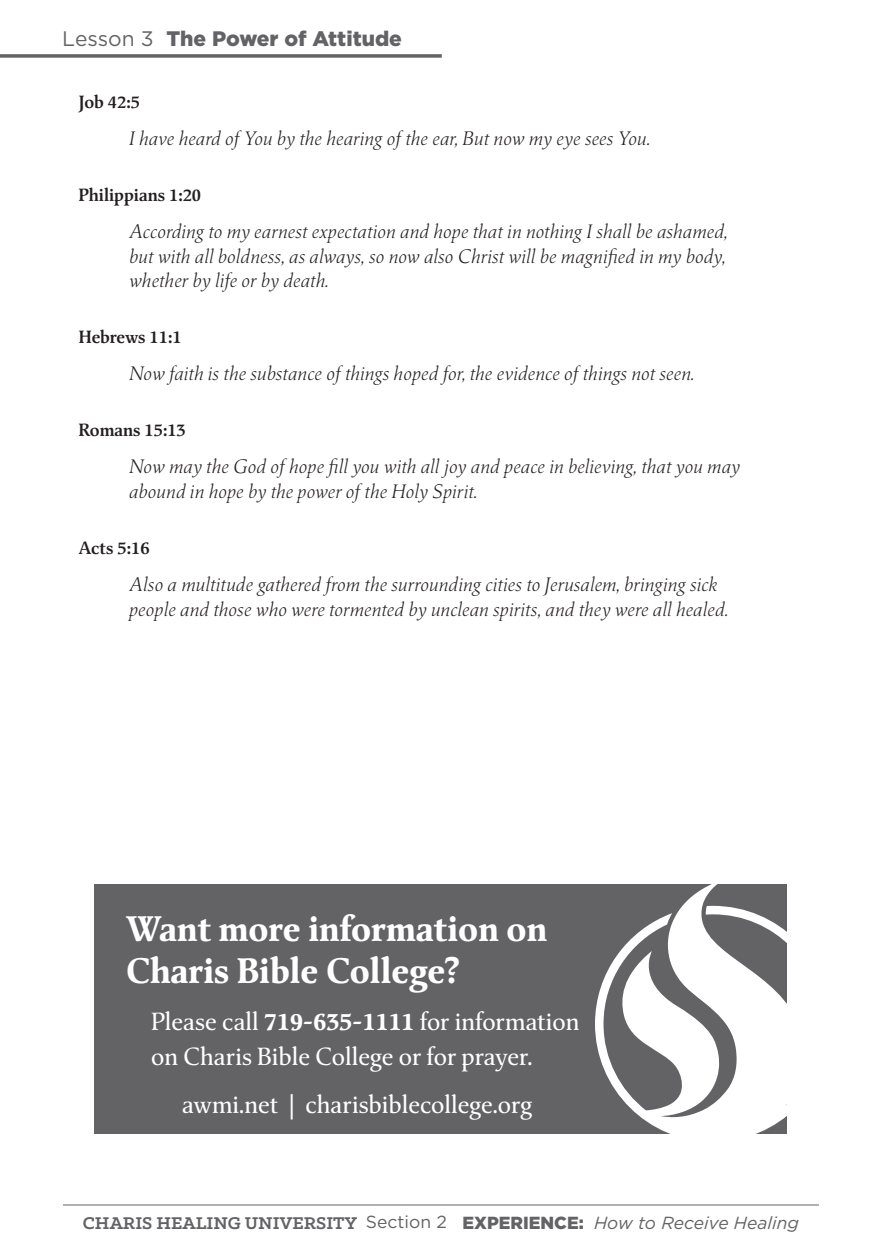
<style>
.page{position:relative;width:882px;height:1260px;background:#fff}
.page>*{position:absolute;margin:0;border:0;box-sizing:border-box;transform-origin:0 0}
.prayer_head{font:700 35px/42px "Classica Pro";color:#fff}
.prayer_body{font:24.5px/35px "Classica Pro";color:#fff}
.t1{font:900 21px "Gotham";color:#636366}
.scripture_02{font:italic 300 19.25px/24.5px "Classica Pro";color:#231f20}
.t2{font:700 19.25px "Klinic Slab";color:#636366}
.scripture_address_02{font:600 17.5px "Classica Pro";color:#231f20}
.s1{font-weight:400}
.s2{font-weight:700}
.s3{font-family:"Gotham";font-weight:400;font-size:17.5px}
.s4{font-family:"Gotham";font-weight:900;font-size:17.5px}
.s5{font-family:"Gotham";font-weight:400;font-style:italic;font-size:17.5px}
</style>
<div class="page">
<hr style="left:63px;top:1205px;width:756px;height:1px;background:#636366">
<svg style="left:0;top:54px;width:442px;height:4px;background:#767678"></svg>
<div style="left:94px;top:885px;width:694px;height:249px;background:#636366"></div>
<svg style="left:595px;top:884px;width:193px;height:250px"></svg>
<p class="t1" style="left:62px;top:24px;width:341px"><span class="s1">Lesson 3</span> The Power of Attitude</p>
<p class="scripture_address_02" style="left:79px;top:90px;width:63px">Job 42:5</p>
<p class="scripture_02" style="left:129px;top:126px;width:523px">I have heard of You by the hearing of the ear, But now my eye sees You.</p>
<p class="scripture_address_02" style="left:79px;top:183px;width:124px">Philippians 1:20</p>
<p class="scripture_02" style="left:129px;top:219px;width:600px;text-align:justify">According to my earnest expectation and hope that in nothing I shall be ashamed, but with all boldness, as always, so now also Christ will be magnified in my body, whether by life or by death.</p>
<p class="scripture_address_02" style="left:79px;top:325px;width:104px">Hebrews 11:1</p>
<p class="scripture_02" style="left:129px;top:361px;width:567px">Now faith is the substance of things hoped for, the evidence of things not seen.</p>
<p class="scripture_address_02" style="left:79px;top:418px;width:109px">Romans 15:13</p>
<p class="scripture_02" style="left:129px;top:454px;width:612px">Now may the God of hope fill you with all joy and peace in believing, that you may abound in hope by the power of the Holy Spirit.</p>
<p class="scripture_address_02" style="left:79px;top:536px;width:72px">Acts 5:16</p>
<p class="scripture_02" style="left:129px;top:572px;width:601px">Also a multitude gathered from the surrounding cities to Jerusalem, bringing sick people and those who were tormented by unclean spirits, and they were all healed.</p>
<p class="prayer_head" style="left:126px;top:907px;width:423px">Want more information on<br>Charis Bible College?</p>
<p class="prayer_body" style="left:151px;top:1004px;width:430px">Please call <span class="s2">719-635-1111</span> for information on Charis Bible College or for prayer.</p>
<p class="prayer_body" style="left:182px;top:1086px;width:352px">awmi.net | charisbiblecollege.org</p>
<p class="t2" style="left:83px;top:1210px;width:718px">CHARIS HEALING UNIVERSITY <span class="s3">Section 2</span> <span class="s4">EXPERIENCE:</span> <span class="s5">How to Receive Healing</span></p>
</div>
